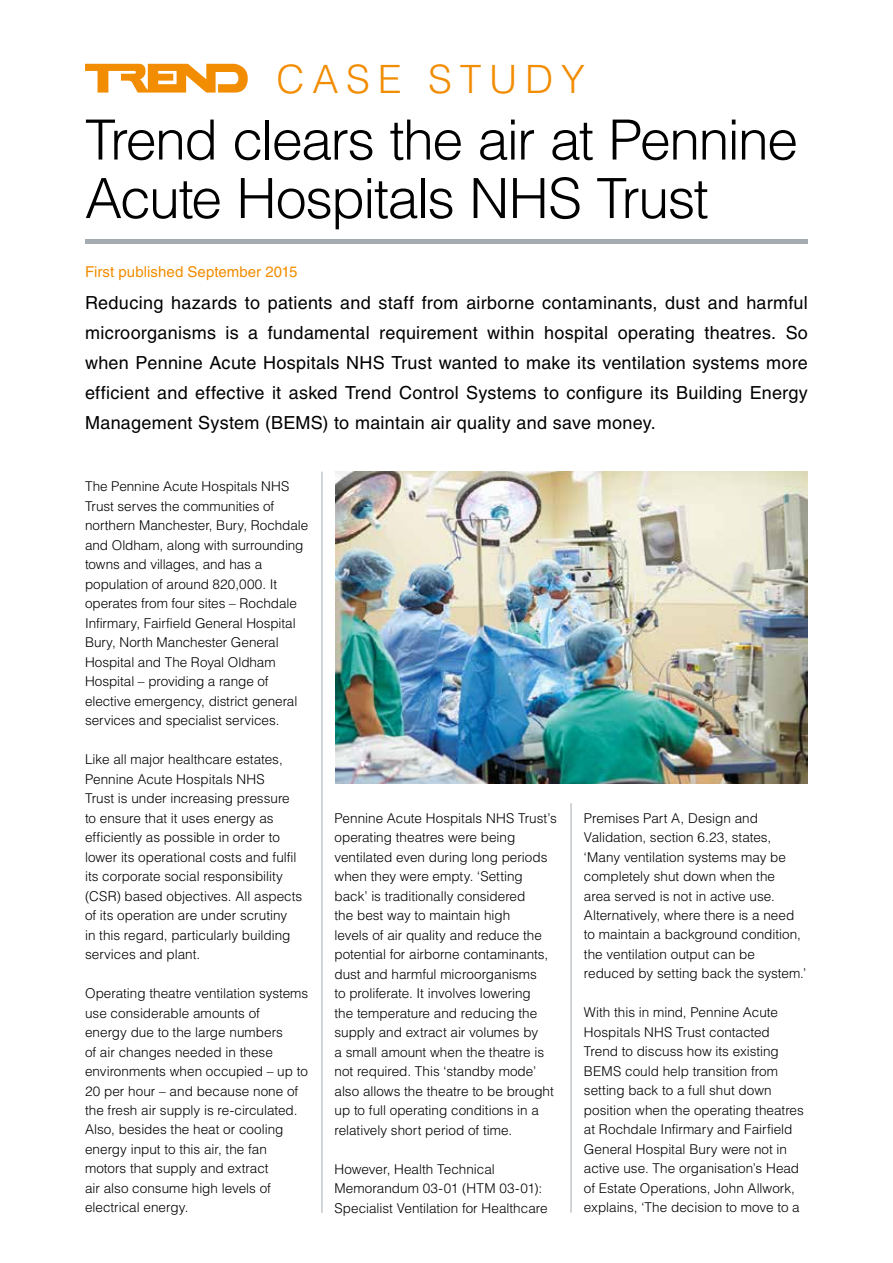
<style>
.page{position:relative;width:893px;height:1263px;background:#fff}
.page>*{position:absolute;margin:0;border:0;box-sizing:border-box;transform-origin:0 0}
.t1{font:300 55.5px/58.5px "Helvetica LT Std";letter-spacing:-.03em;color:#000}
.t2{font:300 39px "Helvetica LT Std";letter-spacing:.2em;color:#f28c00}
.t3{font:18px/30px "Helvetica LT Std";letter-spacing:.015em;color:#000;text-align:justify}
.t4{font:15px "Helvetica LT Std";letter-spacing:.005em;color:#f28c00}
.t5{font:300 13.5px/19.5px "Helvetica LT Std";color:#000}
</style>
<div class="page">
<svg style="left:85px;top:64px;width:163px;height:29px"></svg>
<hr style="left:85px;top:240px;width:723px;height:4px;background:#a4acb1">
<hr style="left:571px;top:803px;width:1px;height:410px;background:#a4acb1">
<hr style="left:322px;top:472px;width:1px;height:741px;background:#a4acb1">
<img style="left:335px;top:472px;width:473px;height:312px">
<h2 class="t2" style="left:276px;top:54px;width:310px">CASE STUDY</h2>
<h1 class="t1" style="left:85px;top:110px;width:715px">Trend clears the air at Pennine<br>Acute Hospitals NHS Trust</h1>
<p class="t4" style="left:85px;top:263px;width:214px">First published September 2015</p>
<p class="t3" style="left:85px;top:288px;width:724px">Reducing hazards to patients and staff from airborne contaminants, dust and harmful microorganisms is a fundamental requirement within hospital operating theatres. So when Pennine Acute Hospitals NHS Trust wanted to make its ventilation systems more efficient and effective it asked Trend Control Systems to configure its Building Energy Management System (BEMS) to maintain air quality and save money.</p>
<p class="t5" style="left:85px;top:476px;width:225px">The Pennine Acute Hospitals NHS Trust serves the communities of northern Manchester, Bury, Rochdale and Oldham, along with surrounding towns and villages, and has a population of around 820,000. It operates from four sites – Rochdale Infirmary, Fairfield General Hospital Bury, North Manchester General Hospital and The Royal Oldham Hospital – providing a range of elective emergency, district general services and specialist services.</p>
<p class="t5" style="left:85px;top:749px;width:219px">Like all major healthcare estates, Pennine Acute Hospitals NHS<br>Trust is under increasing pressure to ensure that it uses energy as efficiently as possible in order to lower its operational costs and fulfil its corporate social responsibility (CSR) based objectives. All aspects of its operation are under scrutiny<br>in this regard, particularly building services and plant.</p>
<p class="t5" style="left:85px;top:983px;width:225px">Operating theatre ventilation systems use considerable amounts of<br>energy due to the large numbers<br>of air changes needed in these environments when occupied – up to<br>20 per hour – and because none of the fresh air supply is re-circulated.<br>Also, besides the heat or cooling energy input to this air, the fan motors that supply and extract<br>air also consume high levels of electrical energy.</p>
<p class="t5" style="left:334px;top:808px;width:224px">Pennine Acute Hospitals NHS Trust’s operating theatres were being ventilated even during long periods when they were empty. ‘Setting back’ is traditionally considered<br>the best way to maintain high<br>levels of air quality and reduce the potential for airborne contaminants, dust and harmful microorganisms<br>to proliferate. It involves lowering<br>the temperature and reducing the supply and extract air volumes by<br>a small amount when the theatre is not required. This ‘standby mode’ also allows the theatre to be brought up to full operating conditions in a relatively short period of time.</p>
<p class="t5" style="left:334px;top:1159px;width:215px">However, Health Technical<br>Memorandum 03-01 (HTM 03-01):<br>Specialist Ventilation for Healthcare</p>
<p class="t5" style="left:584px;top:808px;width:224px">Premises Part A, Design and<br>Validation, section 6.23, states, ‘Many ventilation systems may be completely shut down when the<br>area served is not in active use.<br>Alternatively, where there is a need to maintain a background condition, the ventilation output can be reduced by setting back the system.’</p>
<p class="t5" style="left:584px;top:1003px;width:221px">With this in mind, Pennine Acute Hospitals NHS Trust contacted Trend to discuss how its existing BEMS could help transition from setting back to a full shut down position when the operating theatres at Rochdale Infirmary and Fairfield General Hospital Bury were not in active use. The organisation’s Head of Estate Operations, John Allwork, explains, ‘The decision to move to a</p>
</div>
